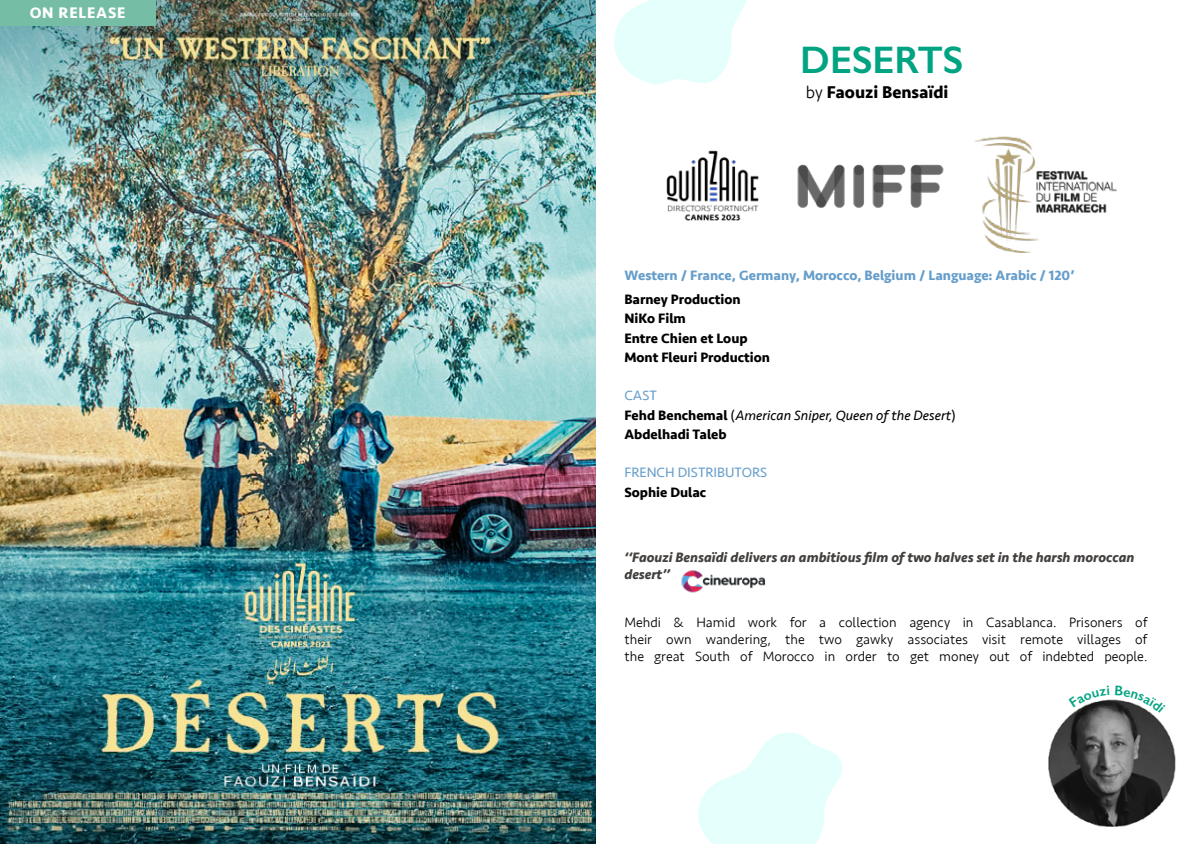
<style>
.page{position:relative;width:1191px;height:844px;background:#fff}
.page>*{position:absolute;margin:0;border:0;box-sizing:border-box;transform-origin:0 0}
.t1{font:600 38.5px "Gill Sans";color:#00a382}
.t2{font:700 17.5px "Seravek";color:#000}
.t3{font:700 15.75px "Seravek";letter-spacing:.05em;color:#fff}
.t4{font:300 14px/16.8px "Seravek";color:#000;text-align:justify}
.t5{font:italic 700 14px/16.8px "Seravek";color:#423f3d}
.t6{font:700 14px/19.2px "Seravek";color:#000}
.t7{font:italic 14px/19.2px "Seravek";color:#000}
.t8{font:700 14px "Seravek";color:#669ecb}
.t9{font:14px "Seravek";color:#669ecb}
.s1{font-weight:300}
.s2{font-style:normal;color:#669ecb}
.s3{font-weight:700;font-style:normal}
.s4{font-style:normal}
</style>
<div class="page">
<img style="left:666px;top:150px;width:93px;height:71px">
<img style="left:797px;top:164px;width:147px;height:44px">
<img style="left:974px;top:136px;width:143px;height:117px">
<img style="left:681px;top:570px;width:85px;height:23px">
<img style="left:1048px;top:699px;width:128px;height:127px">
<img style="left:698px;top:732px;width:144px;height:111px">
<img style="left:614px;top:0;width:133px;height:84px">
<img style="left:0;top:0;width:595px;height:843px">
<div style="left:0;top:0;width:155px;height:26px;background:#75bda5"></div>
<svg style="left:1068px;top:699px;width:41px;height:8px"></svg>
<svg style="left:1115px;top:699px;width:50px;height:13px"></svg>
<p class="t3" style="left:30px;top:0;width:97px">ON RELEASE</p>
<h1 class="t1" style="left:800px;top:37px;width:164px">DESERTS</h1>
<p class="t2" style="left:806px;top:78px;width:144px"><span class="s1">by</span> Faouzi Bensaïdi</p>
<p class="t8" style="left:624px;top:263px;width:451px">Western / France, Germany, Morocco, Belgium / Language: Arabic / 120’</p>
<p class="t6" style="left:624px;top:289px;width:147px">Barney Production<br>NiKo Film<br>Entre Chien et Loup<br>Mont Fleuri Production</p>
<p class="t7" style="left:624px;top:386px;width:333px"><span class="s2">CAST<br></span><span class="s3">Fehd Benchemal</span> <span class="s4">(</span>American Sniper, Queen of the Desert<span class="s4">)<br></span><span class="s3">Abdelhadi Taleb</span></p>
<p class="t9" style="left:624px;top:462px;width:144px">FRENCH DISTRIBUTORS</p>
<p class="t6" style="left:624px;top:482px;width:83px">Sophie Dulac</p>
<p class="t5" style="left:624px;top:548px;width:511px">‘‘Faouzi Bensaïdi delivers an ambitious film of two halves set in the harsh moroccan desert’’</p>
<p class="t4" style="left:624px;top:614px;width:524px">Mehdi &amp; Hamid work for a collection agency in Casablanca. Prisoners of their own wandering, the two gawky associates visit remote villages of the great South of Morocco in order to get money out of indebted people.</p>
</div>
